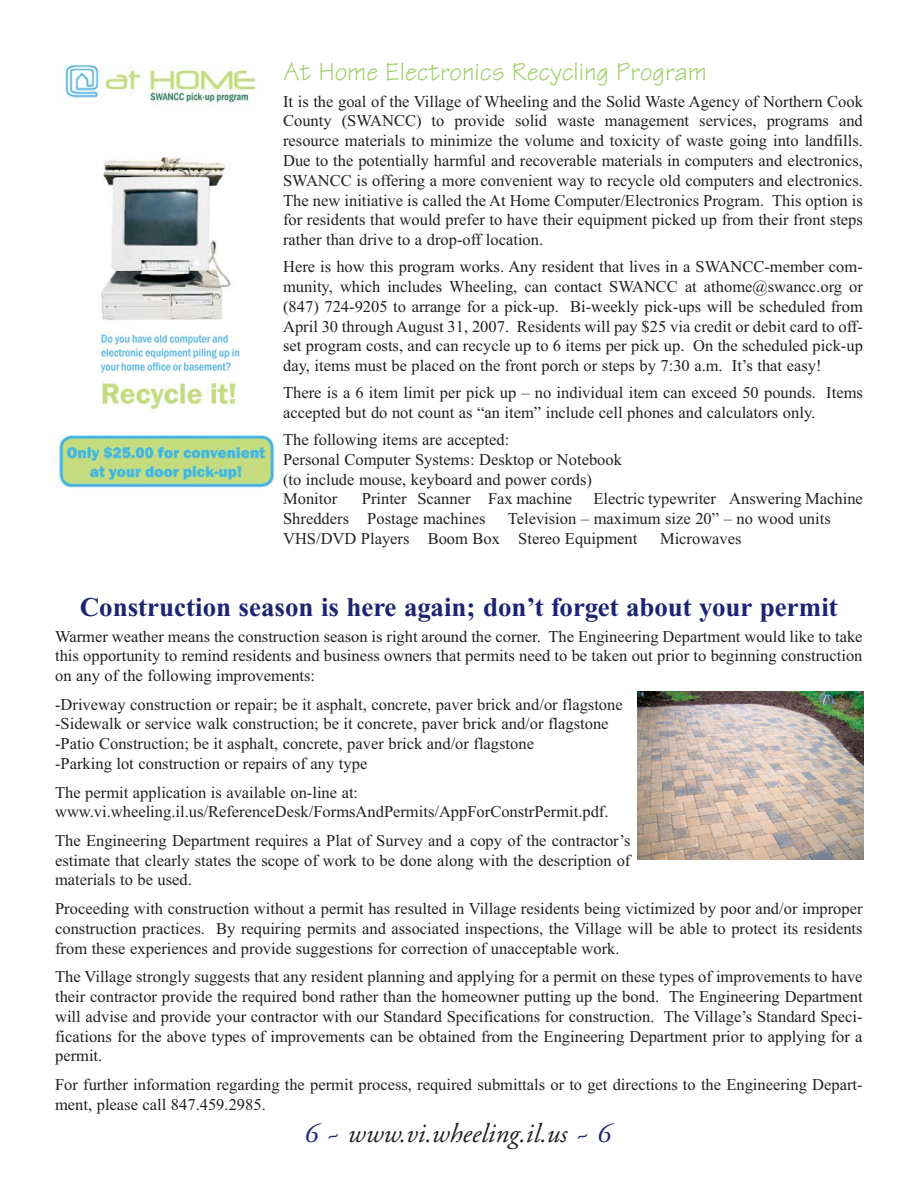
<style>
.page{position:relative;width:918px;height:1188px;background:#fff}
.page>*{position:absolute;margin:0;border:0;box-sizing:border-box;transform-origin:0 0}
.t1{font:700 27px "Times New Roman";color:#1c2574}
.t2{font:27px "Techno Normal";color:#a0ce67}
.t3{font:italic 27px "Adobe Garamond";color:#231f20}
.t4{font:16.5px/19.8px "Times New Roman";color:#231f20;text-align:justify}
.s1{color:#1c2574}
</style>
<div class="page">
<img style="left:64px;top:64px;width:193px;height:256px">
<img style="left:59px;top:332px;width:218px;height:156px">
<img style="left:638px;top:692px;width:226px;height:168px">
<h1 class="t2" style="left:283px;top:63px;width:425px">At Home Electronics Recycling Program</h1>
<p class="t4" style="left:283px;top:93px;width:581px">It is the goal of the Village of Wheeling and the Solid Waste Agency of Northern Cook County (SWANCC) to provide solid waste management services, programs and resource materials to minimize the volume and toxicity of waste going into landfills.<br>Due to the potentially harmful and recoverable materials in computers and electronics, SWANCC is offering a more convenient way to recycle old computers and electronics.<br>The new initiative is called the At Home Computer/Electronics Program. This option is for residents that would prefer to have their equipment picked up from their front steps rather than drive to a drop-off location.</p>
<p class="t4" style="left:283px;top:258px;width:581px">Here is how this program works. Any resident that lives in a SWANCC-member com&shy;munity, which includes Wheeling, can contact SWANCC at athome@swancc.org or (847) 724-9205 to arrange for a pick-up. Bi-weekly pick-ups will be scheduled from April 30 through August 31, 2007. Residents will pay $25 via credit or debit card to off&shy;set program costs, and can recycle up to 6 items per pick up. On the scheduled pick-up day, items must be placed on the front porch or steps by 7:30 a.m. It’s that easy!</p>
<p class="t4" style="left:283px;top:384px;width:581px">There is a 6 item limit per pick up – no individual item can exceed 50 pounds. Items accepted but do not count as “an item” include cell phones and calculators only.</p>
<p class="t4" style="left:283px;top:431px;width:340px;text-align:left">The following items are accepted:<br>Personal Computer Systems: Desktop or Notebook (to include mouse, keyboard and power cords)<br>Monitor</p>
<p class="t4" style="left:362px;top:491px;width:212px">Printer Scanner Fax machine</p>
<p class="t4" style="left:593px;top:491px;width:271px">Electric typewriter Answering Machine</p>
<p class="t4" style="left:283px;top:510px;width:204px">Shredders Postage machines</p>
<p class="t4" style="left:283px;top:510px;width:549px;text-indent:225px">Television – maximum size 20” – no wood units<br>VHS/DVD Players Boom Box Stereo Equipment</p>
<p class="t4" style="left:660px;top:530px;width:83px">Microwaves</p>
<h1 class="t1" style="left:80px;top:598px;width:760px">Construction season is here again; don’t forget about your permit</h1>
<p class="t4" style="left:55px;top:628px;width:809px">Warmer weather means the construction season is right around the corner. The Engineering Department would like to take this opportunity to remind residents and business owners that permits need to be taken out prior to beginning construction on any of the following improvements:</p>
<p class="t4" style="left:55px;top:696px;width:569px;text-align:left">-Driveway construction or repair; be it asphalt, concrete, paver brick and/or flagstone -Sidewalk or service walk construction; be it concrete, paver brick and/or flagstone -Patio Construction; be it asphalt, concrete, paver brick and/or flagstone<br>-Parking lot construction or repairs of any type</p>
<p class="t4" style="left:55px;top:784px;width:555px">The permit application is available on-line at: www.vi.wheeling.il.us/ReferenceDesk/FormsAndPermits/AppForConstrPermit.pdf.</p>
<p class="t4" style="left:55px;top:832px;width:577px">The Engineering Department requires a Plat of Survey and a copy of the contractor’s estimate that clearly states the scope of work to be done along with the description of materials to be used.</p>
<p class="t4" style="left:55px;top:900px;width:809px">Proceeding with construction without a permit has resulted in Village residents being victimized by poor and/or improper construction practices. By requiring permits and associated inspections, the Village will be able to protect its residents from these experiences and provide suggestions for correction of unacceptable work.</p>
<p class="t4" style="left:55px;top:968px;width:809px">The Village strongly suggests that any resident planning and applying for a permit on these types of improvements to have their contractor provide the required bond rather than the homeowner putting up the bond. The Engineering Department will advise and provide your contractor with our Standard Specifications for construction. The Village’s Standard Speci&shy;fications for the above types of improvements can be obtained from the Engineering Department prior to applying for a permit.</p>
<p class="t4" style="left:55px;top:1076px;width:809px">For further information regarding the permit process, required submittals or to get directions to the Engineering Depart&shy;ment, please call 847.459.2985.</p>
<h1 class="t3" style="left:304px;top:1123px;width:308px"><span class="s1">6 ~</span> www.vi.wheeling.il.us <span class="s1">~ 6</span></h1>
</div>
